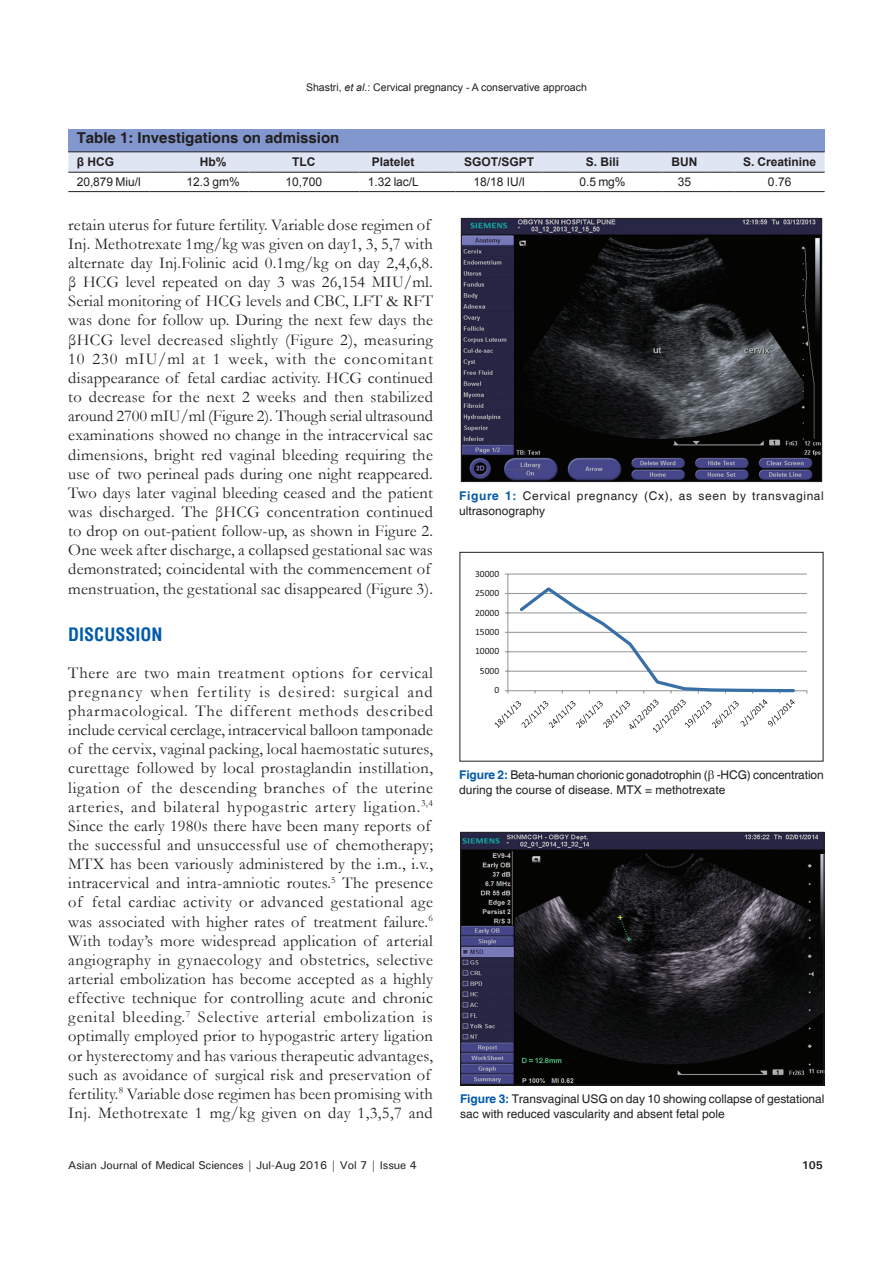
<style>
.page{position:relative;width:893px;height:1263px;background:#fff}
.page>*{position:absolute;margin:0;border:0;box-sizing:border-box;transform-origin:0 0}
.t1{font:700 condensed 18px "Helvetica";color:#015aaa}
.TX{font:16.5px/19.2px "Garamond";letter-spacing:.015em;color:#231f20}
.TT{font:700 15px "Helvetica";color:#231f20}
.FGC{font:12px/15px "Helvetica";color:#231f20}
.FGC-2{font:12px/15px "Helvetica";letter-spacing:.05em;color:#231f20}
.TBL{font:12px "Arial";color:#231f20}
.TCH{font:700 12px "Arial";color:#231f20}
.t2{font:500 11.25px "Univers";letter-spacing:-.01em;color:#231f20}
.t3{font:700 11.25px "Univers";color:#231f20}
.t4{font:10.5px "Arial";color:#231f20}
.t5{font:9.6px "Calibri";color:#231f20}
.s1{font-style:italic}
.s2{font-weight:700;color:#015aaa}
</style>
<div class="page">
<div style="left:68px;top:129px;width:757px;height:23px;background:#8197cd"></div>
<hr style="left:68px;top:191px;width:81px;height:1px;background:#231f20">
<svg style="left:149px;top:191px;width:29px;height:1px"></svg>
<hr style="left:178px;top:191px;width:70px;height:1px;background:#231f20">
<svg style="left:248px;top:191px;width:29px;height:1px"></svg>
<hr style="left:277px;top:191px;width:54px;height:1px;background:#231f20">
<svg style="left:331px;top:191px;width:28px;height:1px"></svg>
<hr style="left:359px;top:191px;width:68px;height:1px;background:#231f20">
<svg style="left:427px;top:191px;width:28px;height:1px"></svg>
<hr style="left:455px;top:191px;width:87px;height:1px;background:#231f20">
<svg style="left:542px;top:191px;width:29px;height:1px"></svg>
<hr style="left:571px;top:191px;width:63px;height:1px;background:#231f20">
<svg style="left:634px;top:191px;width:29px;height:1px"></svg>
<hr style="left:663px;top:191px;width:43px;height:1px;background:#231f20">
<svg style="left:706px;top:191px;width:29px;height:1px"></svg>
<hr style="left:735px;top:191px;width:90px;height:1px;background:#231f20">
<svg style="left:68px;top:151px;width:757px;height:22px;background:#ced2df"></svg>
<hr style="left:735px;top:151px;width:90px;height:1px;background:#231f20">
<img style="left:462px;top:834px;width:360px;height:249px">
<div style="left:460px;top:832px;width:364px;height:253px;border:1px solid #231f20"></div>
<hr style="left:508px;top:671px;width:299px;height:1px;background:#989a9d">
<hr style="left:508px;top:651px;width:299px;height:1px;background:#989a9d">
<hr style="left:508px;top:632px;width:299px;height:1px;background:#989a9d">
<hr style="left:508px;top:612px;width:299px;height:1px;background:#989a9d">
<hr style="left:508px;top:593px;width:299px;height:1px;background:#989a9d">
<hr style="left:508px;top:573px;width:299px;height:2px;background:#989a9d">
<hr style="left:507px;top:574px;width:1px;height:117px;background:#989a9d">
<hr style="left:508px;top:690px;width:299px;height:1px;background:#989a9d">
<svg style="left:495px;top:585px;width:302px;height:148px"></svg>
<div style="left:460px;top:552px;width:363px;height:209px;border:1px solid #231f20"></div>
<img style="left:463px;top:220px;width:357px;height:260px">
<div style="left:461px;top:218px;width:361px;height:264px;border:1px solid #231f20"></div>
<p class="t4" style="left:306px;top:80px;width:282px">Shastri, <span class="s1">et al</span>.: Cervical pregnancy - A conservative approach</p>
<p class="TT" style="left:77px;top:129px;width:264px">Table 1: Investigations on admission</p>
<p class="TCH" style="left:77px;top:153px;width:39px">β HCG</p>
<p class="TCH" style="left:200px;top:153px;width:28px">Hb%</p>
<p class="TCH" style="left:292px;top:153px;width:25px">TLC</p>
<p class="TCH" style="left:372px;top:153px;width:44px">Platelet</p>
<p class="TCH" style="left:464px;top:153px;width:72px">SGOT/SGPT</p>
<p class="TCH" style="left:586px;top:153px;width:35px">S. Bili</p>
<p class="TCH" style="left:671px;top:153px;width:27px">BUN</p>
<p class="TCH" style="left:743px;top:153px;width:75px">S. Creatinine</p>
<p class="TBL" style="left:77px;top:173px;width:66px">20,879 Miu/l</p>
<p class="TBL" style="left:186px;top:173px;width:55px">12.3 gm%</p>
<p class="TBL" style="left:286px;top:173px;width:38px">10,700</p>
<p class="TBL" style="left:368px;top:173px;width:52px">1.32 lac/L</p>
<p class="TBL" style="left:473px;top:173px;width:53px">18/18 IU/l</p>
<p class="TBL" style="left:579px;top:173px;width:48px">0.5 mg%</p>
<p class="TBL" style="left:678px;top:173px;width:15px">35</p>
<p class="TBL" style="left:768px;top:173px;width:25px">0.76</p>
<p class="TX" style="left:68px;top:215px;width:366px">retain uterus for future fertility. Variable dose regimen of Inj. Methotrexate 1mg/kg was given on day1, 3, 5,7 with alternate day Inj.Folinic acid 0.1mg/kg on day 2,4,6,8. β HCG level repeated on day 3 was 26,154 MIU/ml.<br>Serial monitoring of HCG levels and CBC, LFT &amp; RFT was done for follow up. During the next few days the βHCG level decreased slightly (Figure 2), measuring 10 230 mIU/ml at 1 week, with the concomitant disappearance of fetal cardiac activity. HCG continued to decrease for the next 2 weeks and then stabilized around 2700 mIU/ml (Figure 2). Though serial ultrasound examinations showed no change in the intracervical sac dimensions, bright red vaginal bleeding requiring the use of two perineal pads during one night reappeared.<br>Two days later vaginal bleeding ceased and the patient was discharged. The βHCG concentration continued to drop on out-patient follow-up, as shown in Figure 2.<br>One week after discharge, a collapsed gestational sac was demonstrated; coincidental with the commencement of menstruation, the gestational sac disappeared (Figure 3).</p>
<h1 class="t1" style="left:68px;top:623px;width:96px">DISCUSSION</h1>
<p class="TX" style="left:68px;top:662px;width:366px">There are two main treatment options for cervical pregnancy when fertility is desired: surgical and pharmacological. The different methods described include cervical cerclage, intracervical balloon tamponade of the cervix, vaginal packing, local haemostatic sutures, curettage followed by local prostaglandin instillation, ligation of the descending branches of the uterine arteries, and bilateral hypogastric artery ligation.<sup>3,4<br></sup>Since the early 1980s there have been many reports of the successful and unsuccessful use of chemotherapy; MTX has been variously administered by the i.m., i.v., intracervical and intra-amniotic routes.<sup>5</sup> The presence of fetal cardiac activity or advanced gestational age was associated with higher rates of treatment failure.<sup>6<br></sup>With today’s more widespread application of arterial angiography in gynaecology and obstetrics, selective arterial embolization has become accepted as a highly effective technique for controlling acute and chronic genital bleeding.<sup>7</sup> Selective arterial embolization is optimally employed prior to hypogastric artery ligation or hysterectomy and has various therapeutic advantages, such as avoidance of surgical risk and preservation of fertility.<sup>8</sup> Variable dose regimen has been promising with Inj. Methotrexate 1 mg/kg given on day 1,3,5,7 and</p>
<p class="FGC-2" style="left:459px;top:488px;width:366px"><span class="s2">Figure 1:</span> Cervical pregnancy (Cx), as seen by transvaginal ultrasonography</p>
<p class="t5" style="left:475px;top:567px;width:26px">30000</p>
<p class="t5" style="left:475px;top:586px;width:26px">25000</p>
<p class="t5" style="left:475px;top:606px;width:26px">20000</p>
<p class="t5" style="left:475px;top:625px;width:26px">15000</p>
<p class="t5" style="left:475px;top:644px;width:26px">10000</p>
<p class="t5" style="left:480px;top:664px;width:21px">5000</p>
<p class="t5" style="left:494px;top:683px;width:6px">0</p>
<p class="FGC" style="left:459px;top:768px;width:366px"><span class="s2">Figure 2:</span> Beta-human chorionic gonadotrophin ( -HCG) concentration during the course of disease. MTX = methotrexate</p>
<p class="FGC" style="left:460px;top:1092px;width:366px"><span class="s2">Figure 3:</span> Transvaginal USG on day 10 showing collapse of gestational sac with reduced vascularity and absent fetal pole</p>
<p class="t2" style="left:68px;top:1157px;width:350px">Asian Journal of Medical Sciences | Jul-Aug 2016 | Vol 7 | Issue 4</p>
<p class="t3" style="left:802px;top:1157px;width:23px">105</p>
</div>
